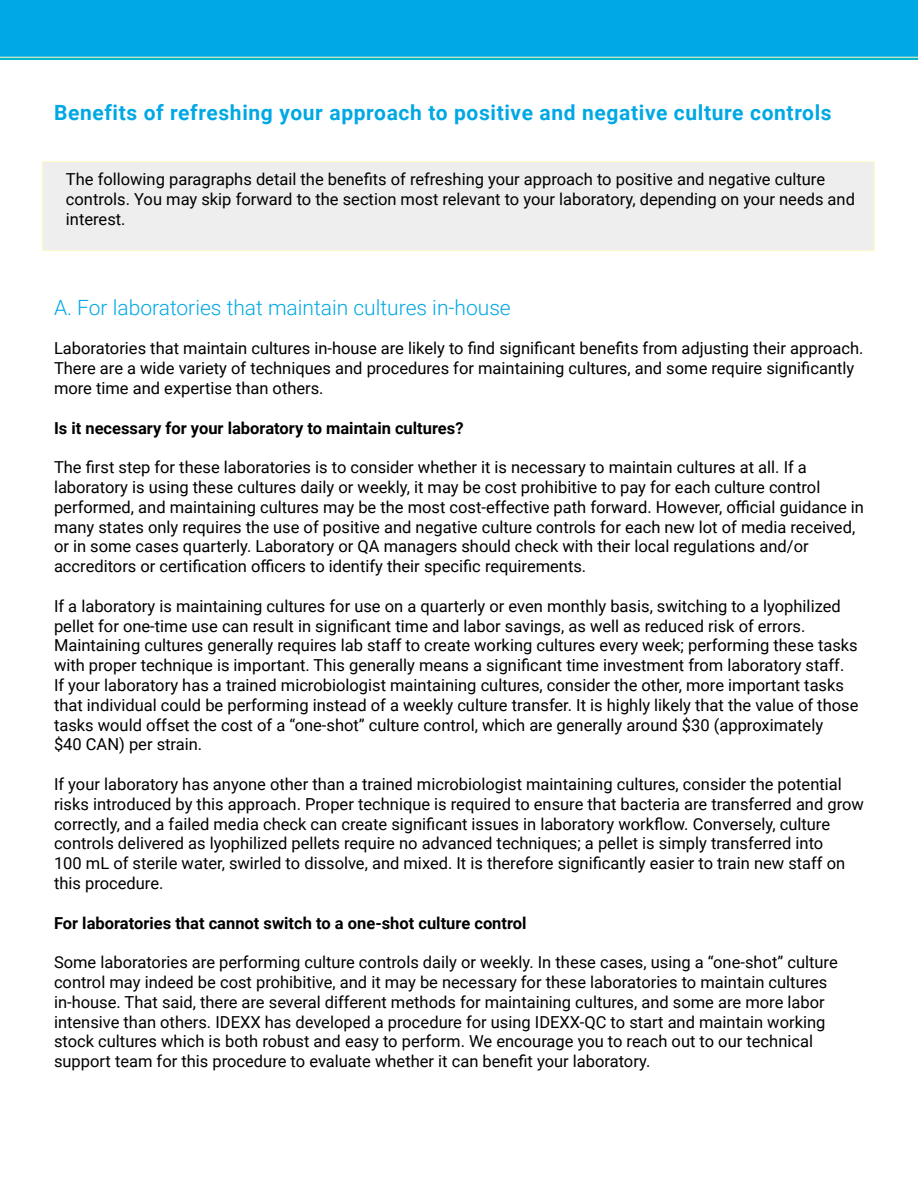
<style>
.page{position:relative;width:918px;height:1188px;background:#fff}
.page>*{position:absolute;margin:0;border:0;box-sizing:border-box;transform-origin:0 0}
.t1{font:700 21px "Roboto";letter-spacing:.03em;color:#00a8e4}
.t2{font:300 21px "Roboto";color:#00a8e4}
.t3{font:16.5px/19.8px "Roboto";color:#000}
.t4{font:700 16.5px "Roboto";color:#000}
</style>
<div class="page">
<div style="left:0;top:0;width:918px;height:60px;background:linear-gradient(to right,#00b7c9,#00b7c9)"></div>
<div style="left:874px;top:0;width:44px;height:60px;background:linear-gradient(to right,#00b7c9,#00b7c9)"></div>
<div style="left:0;top:0;width:918px;height:57px;background:#00a8e4"></div>
<div style="left:42px;top:162px;width:832px;height:89px;background:#eeeeef;border:1px solid #fffac2"></div>
<p class="t1" style="left:54px;top:98px;width:779px">Benefits of refreshing your approach to positive and negative culture controls</p>
<p class="t3" style="left:66px;top:169px;width:791px">The following paragraphs detail the benefits of refreshing your approach to positive and negative culture controls. You may skip forward to the section most relevant to your laboratory, depending on your needs and interest.</p>
<p class="t2" style="left:54px;top:293px;width:458px">A. For laboratories that maintain cultures in-house</p>
<p class="t3" style="left:54px;top:338px;width:811px">Laboratories that maintain cultures in-house are likely to find significant benefits from adjusting their approach.<br>There are a wide variety of techniques and procedures for maintaining cultures, and some require significantly more time and expertise than others.</p>
<p class="t4" style="left:54px;top:416px;width:411px">Is it necessary for your laboratory to maintain cultures?</p>
<p class="t3" style="left:54px;top:457px;width:812px">The first step for these laboratories is to consider whether it is necessary to maintain cultures at all. If a laboratory is using these cultures daily or weekly, it may be cost prohibitive to pay for each culture control performed, and maintaining cultures may be the most cost-effective path forward. However, official guidance in many states only requires the use of positive and negative culture controls for each new lot of media received, or in some cases quarterly. Laboratory or QA managers should check with their local regulations and/or accreditors or certification officers to identify their specific requirements.</p>
<p class="t3" style="left:54px;top:595px;width:806px">If a laboratory is maintaining cultures for use on a quarterly or even monthly basis, switching to a lyophilized pellet for one-time use can result in significant time and labor savings, as well as reduced risk of errors.<br>Maintaining cultures generally requires lab staff to create working cultures every week; performing these tasks with proper technique is important. This generally means a significant time investment from laboratory staff.<br>If your laboratory has a trained microbiologist maintaining cultures, consider the other, more important tasks that individual could be performing instead of a weekly culture transfer. It is highly likely that the value of those tasks would offset the cost of a “one-shot” culture control, which are generally around $30 (approximately<br>$40 CAN) per strain.</p>
<p class="t3" style="left:54px;top:774px;width:811px">If your laboratory has anyone other than a trained microbiologist maintaining cultures, consider the potential risks introduced by this approach. Proper technique is required to ensure that bacteria are transferred and grow correctly, and a failed media check can create significant issues in laboratory workflow. Conversely, culture controls delivered as lyophilized pellets require no advanced techniques; a pellet is simply transferred into<br>100 mL of sterile water, swirled to dissolve, and mixed. It is therefore significantly easier to train new staff on this procedure.</p>
<p class="t4" style="left:54px;top:911px;width:474px">For laboratories that cannot switch to a one-shot culture control</p>
<p class="t3" style="left:54px;top:952px;width:785px">Some laboratories are performing culture controls daily or weekly. In these cases, using a “one-shot” culture control may indeed be cost prohibitive, and it may be necessary for these laboratories to maintain cultures in-house. That said, there are several different methods for maintaining cultures, and some are more labor intensive than others. IDEXX has developed a procedure for using IDEXX-QC to start and maintain working stock cultures which is both robust and easy to perform. We encourage you to reach out to our technical support team for this procedure to evaluate whether it can benefit your laboratory.</p>
</div>
